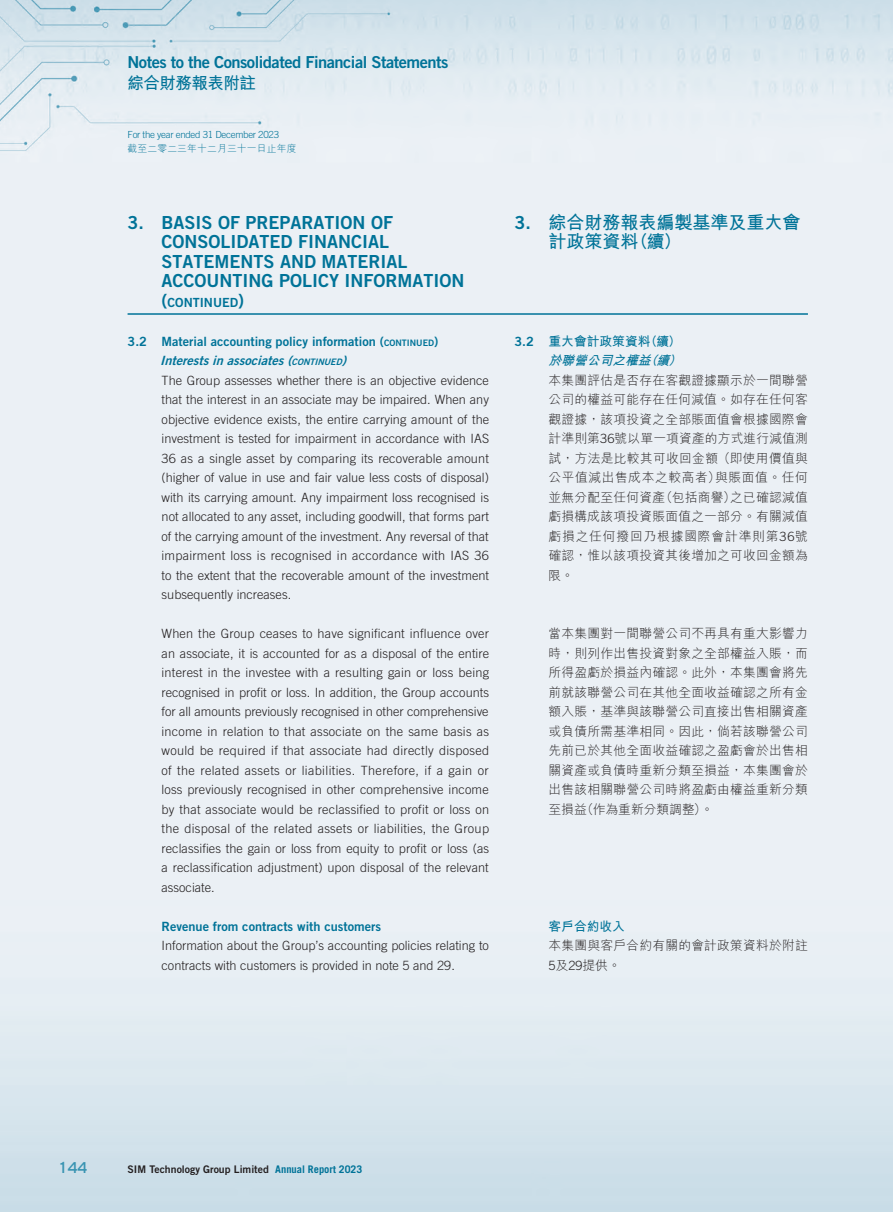
<style>
.page{position:relative;width:893px;height:1212px;background:#fff}
.page>*{position:absolute;margin:0;border:0;box-sizing:border-box;transform-origin:0 0}
.t1{font:18px/19.5px "Trade Gothic LT Std Bd 2";color:#007398}
.t2{font:700 18px/19.5px "M Hei HK";color:#007398}
.t3{font:16.5px "Trade Gothic LT Std Bd 2";letter-spacing:-.03em;color:#007398}
.t4{font:700 16.5px "M Hei HK";letter-spacing:-.03em;color:#007398}
.t5{font:700 expanded 15px "Trade Gothic LT Std";color:#3994b2;scale:.9 1}
.t6{font:300 12.75px/19.5px "Trade Gothic LT Std";color:#231f20;text-align:justify}
.t7{font:300 12.75px/19.5px "M Hei HK";letter-spacing:.02em;color:#231f20;text-align:justify}
.t8{font:12.75px/19.5px "Trade Gothic LT Std Bd 2";color:#007398}
.t9{font:700 12.75px/19.5px "M Hei HK";color:#007398}
.t10{font:12.6px "Trade Gothic LT Std Bd 2";color:#007398}
.t11{font:10.5px "Trade Gothic LT Std Bd 2";color:#231f20}
.t12{font:300 9.75px "Trade Gothic LT Std";letter-spacing:-.03em;color:#007398}
.t13{font:300 9.75px "M Hei HK";letter-spacing:.02em;color:#007398}
.s1{font-size:18px}
.s2{font-style:inherit}
.s3{font-size:8.85px}
.s4{font-style:italic}
.s5{font-style:italic;font-size:8.85px}
.s6{font-family:"Trade Gothic LT Std Bd 2";font-weight:400}
.s7{font-family:"Trade Gothic LT Std"}
.s8{font-family:"Trade Gothic LT Std";font-weight:700;color:#007398}
</style>
<div class="page">
<img style="left:0;top:0;width:893px;height:1212px">
<hr style="left:128px;top:313px;width:680px;height:2px;background:#007398">
<p class="t3" style="left:128px;top:52px;width:322px">Notes to the Consolidated Financial Statements</p>
<p class="t4" style="left:128px;top:71px;width:130px">綜合財務報表附註</p>
<p class="t12" style="left:128px;top:129px;width:153px">For the year ended 31 December 2023</p>
<p class="t13" style="left:128px;top:141px;width:170px">截至二零二三年十二月三十一日止年度</p>
<h1 class="t1" style="left:162px;top:212px;width:304px;text-indent:-34px">3. BASIS OF PREPARATION OF<br>CONSOLIDATED FINANCIAL<br>STATEMENTS AND MATERIAL<br>ACCOUNTING POLICY INFORMATION</h1>
<p class="t10" style="left:162px;top:294px;width:84px"><span class="s1">(</span>CONTINUED<span class="s1">)</span></p>
<p class="t8" style="left:160px;top:331px;width:280px;text-indent:-33px">3.2 Material accounting policy information <span class="s2">(</span><span class="s3">CONTINUED</span><span class="s2">)<br></span><span class="s4">Interestsinassociates</span><span class="s4">(</span><span class="s5">CONTINUED</span><span class="s4">)</span></p>
<p class="t6" style="left:162px;top:370px;width:329px">The Group assesses whether there is an objective evidence that the interest in an associate may be impaired. When any objective evidence exists, the entire carrying amount of the investment is tested for impairment in accordance with IAS 36 as a single asset by comparing its recoverable amount (higher of value in use and fair value less costs of disposal) with its carrying amount. Any impairment loss recognised is not allocated to any asset, including goodwill, that forms part of the carrying amount of the investment. Any reversal of that impairment loss is recognised in accordance with IAS 36 to the extent that the recoverable amount of the investment subsequently increases.</p>
<p class="t6" style="left:162px;top:624px;width:329px">When the Group ceases to have significant influence over an associate, it is accounted for as a disposal of the entire interest in the investee with a resulting gain or loss being recognised in profit or loss. In addition, the Group accounts for all amounts previously recognised in other comprehensive income in relation to that associate on the same basis as would be required if that associate had directly disposed of the related assets or liabilities. Therefore, if a gain or loss previously recognised in other comprehensive income by that associate would be reclassified to profit or loss on the disposal of the related assets or liabilities, the Group reclassifies the gain or loss from equity to profit or loss (as a reclassification adjustment) upon disposal of the relevant associate.</p>
<p class="t8" style="left:162px;top:916px;width:221px">Revenue from contracts with customers</p>
<p class="t6" style="left:162px;top:936px;width:329px">Information about the Group’s accounting policies relating to contracts with customers is provided in note 5 and 29.</p>
<h1 class="t2" style="left:549px;top:211px;width:254px;text-indent:-34px"><span class="s6">3.</span> 綜合財務報表編製基準及重大會計政策資料（續）</h1>
<p class="t9" style="left:549px;top:330px;width:138px;text-indent:-34px"><span class="s6">3.2</span> 重大會計政策資料（續）<span class="s4">於聯營公司之權益（續）</span></p>
<p class="t7" style="left:549px;top:370px;width:261px">本集團評估是否存在客觀證據顯示於一間聯營公司的權益可能存在任何減值。如存在任何客觀證據，該項投資之全部賬面值會根據國際會計準則第<span class="s7">36</span>號以單一項資產的方式進行減值測試，方法是比較其可收回金額（即使用價值與公平值減出售成本之較高者）與賬面值。任何並無分配至任何資產（包括商譽）之已確認減值虧損構成該項投資賬面值之一部分。有關減值虧損之任何撥回乃根據國際會計準則第<span class="s7">36</span>號確認，惟以該項投資其後增加之可收回金額為限。</p>
<p class="t7" style="left:549px;top:623px;width:261px">當本集團對一間聯營公司不再具有重大影響力時，則列作出售投資對象之全部權益入賬，而所得盈虧於損益內確認。此外，本集團會將先前就該聯營公司在其他全面收益確認之所有金額入賬，基準與該聯營公司直接出售相關資產或負債所需基準相同。因此，倘若該聯營公司先前已於其他全面收益確認之盈虧會於出售相關資產或負債時重新分類至損益，本集團會於出售該相關聯營公司時將盈虧由權益重新分類至損益（作為重新分類調整）。</p>
<p class="t9" style="left:549px;top:915px;width:78px">客戶合約收入</p>
<p class="t7" style="left:549px;top:935px;width:261px">本集團與客戶合約有關的會計政策資料於附註<br><span class="s7">5</span>及<span class="s7">29</span>提供。</p>
<p class="t5" style="left:58px;top:1158px;width:34px">144</p>
<p class="t11" style="left:128px;top:1162px;width:236px">SIM Technology Group Limited <span class="s8">Annual Report 2023</span></p>
</div>
